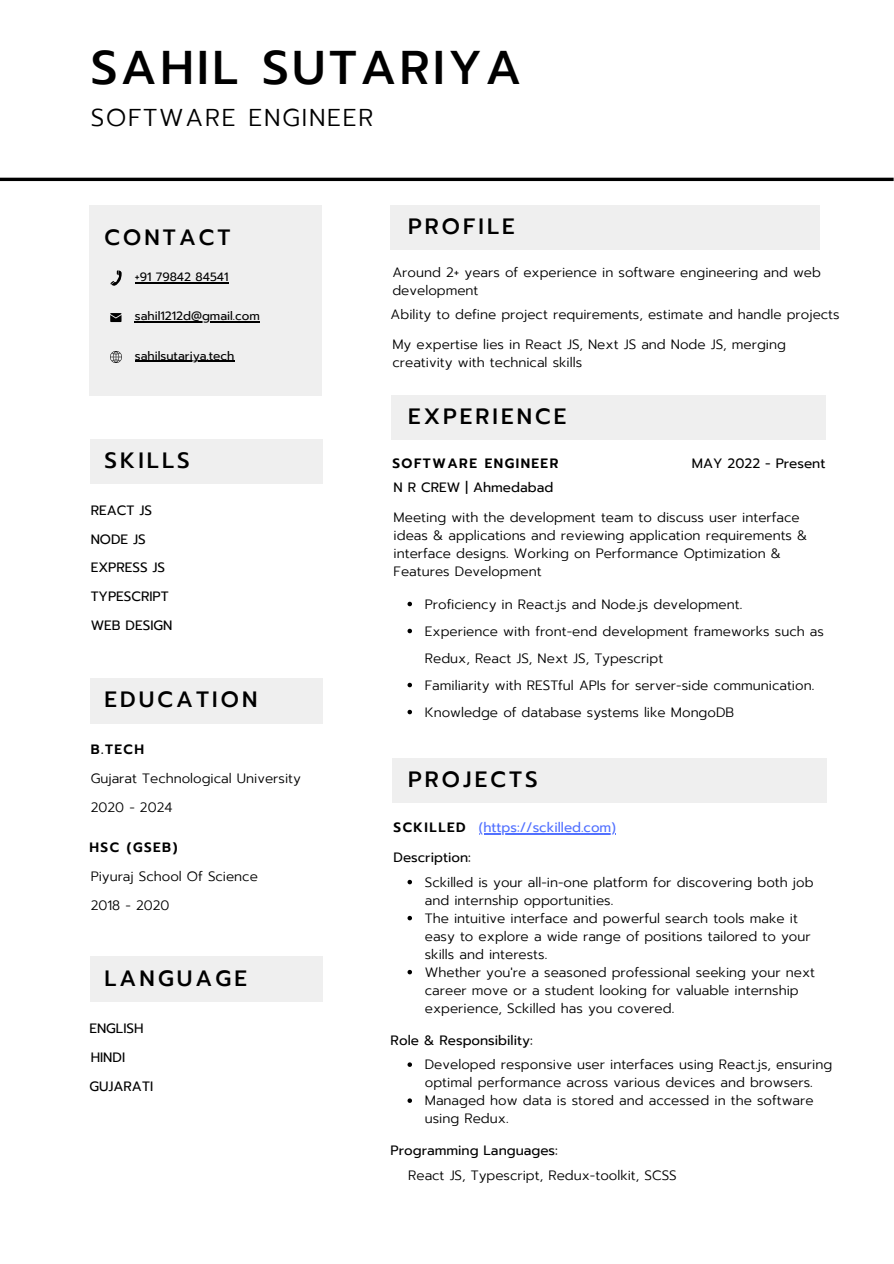
<style>
.page{position:relative;width:894px;height:1264px;background:#fff}
.page>*{position:absolute;margin:0;border:0;box-sizing:border-box;transform-origin:0 0}
.t1{font:500 47.1px "Prompt";letter-spacing:.075em;color:#000}
.t2{font:300 24.3px "Prompt";letter-spacing:.075em;color:#000}
.t3{font:500 22.05px "Prompt";letter-spacing:.14em;color:#000}
.t4{font:300 13.5px/18px "Prompt";color:#000}
.t5{font:13.5px "Prompt";color:#000}
.t6{font:600 13.5px "Prompt";letter-spacing:.11em;color:#000}
.t7{font:13.5px "Prompt";color:#5271ff}
.t8{font:12px "Prompt";color:#000}
</style>
<div class="page">
<hr style="left:0;top:178px;width:893px;height:3px;background:#000">
<div style="left:89px;top:205px;width:232px;height:191px;background:#efefef"></div>
<div style="left:91px;top:440px;width:231px;height:44px;background:#efefef"></div>
<div style="left:390px;top:205px;width:429px;height:45px;background:#efefef"></div>
<div style="left:390px;top:396px;width:435px;height:44px;background:#efefef"></div>
<div style="left:91px;top:678px;width:231px;height:45px;background:#efefef"></div>
<svg style="left:110px;top:270px;width:11px;height:16px"></svg>
<svg style="left:110px;top:313px;width:11px;height:9px"></svg>
<svg style="left:110px;top:351px;width:11px;height:11px"></svg>
<hr style="left:135px;top:282px;width:93px;height:1px;background:#000">
<hr style="left:135px;top:321px;width:125px;height:1px;background:#000">
<hr style="left:135px;top:361px;width:99px;height:1px;background:#000">
<svg style="left:407px;top:601px;width:5px;height:5px"></svg>
<svg style="left:407px;top:628px;width:5px;height:5px"></svg>
<svg style="left:407px;top:682px;width:5px;height:5px"></svg>
<svg style="left:407px;top:709px;width:5px;height:5px"></svg>
<div style="left:91px;top:956px;width:231px;height:45px;background:#efefef"></div>
<div style="left:392px;top:758px;width:435px;height:44px;background:#efefef"></div>
<hr style="left:479px;top:833px;width:136px;height:1px;background:#5271ff">
<svg style="left:407px;top:879px;width:5px;height:5px"></svg>
<svg style="left:407px;top:915px;width:5px;height:5px"></svg>
<svg style="left:407px;top:969px;width:5px;height:5px"></svg>
<svg style="left:407px;top:1062px;width:5px;height:4px"></svg>
<svg style="left:407px;top:1098px;width:5px;height:4px"></svg>
<h3 class="t1" style="left:91px;top:33px;width:432px">SAHIL SUTARIYA</h3>
<h2 class="t2" style="left:91px;top:100px;width:284px">SOFTWARE ENGINEER</h2>
<p class="t3" style="left:104px;top:220px;width:128px">CONTACT</p>
<p class="t8" style="left:135px;top:268px;width:95px">+91 79842 84541</p>
<h2 class="t8" style="left:135px;top:307px;width:126px">sahil1212d@gmail.com</h2>
<h5 class="t8" style="left:135px;top:347px;width:101px">sahilsutariya.tech</h5>
<p class="t3" style="left:104px;top:444px;width:87px">SKILLS</p>
<h5 class="t5" style="left:91px;top:500px;width:63px">REACT JS</h5>
<h5 class="t5" style="left:91px;top:529px;width:57px">NODE JS</h5>
<h2 class="t5" style="left:91px;top:557px;width:76px">EXPRESS JS</h2>
<h6 class="t5" style="left:91px;top:586px;width:79px">TYPESCRIPT</h6>
<h6 class="t5" style="left:91px;top:615px;width:83px">WEB DESIGN</h6>
<p class="t3" style="left:104px;top:683px;width:154px">EDUCATION</p>
<h6 class="t6" style="left:91px;top:739px;width:55px">B.TECH</h6>
<h6 class="t4" style="left:91px;top:769px;width:212px">Gujarat Technological University</h6>
<h6 class="t4" style="left:91px;top:798px;width:83px">2020 - 2024</h6>
<h4 class="t6" style="left:89px;top:837px;width:89px">HSC (GSEB)</h4>
<h6 class="t4" style="left:91px;top:867px;width:169px">Piyuraj School Of Science</h6>
<h5 class="t4" style="left:91px;top:896px;width:80px">2018 - 2020</h5>
<h6 class="t3" style="left:104px;top:961px;width:144px">LANGUAGE</h6>
<h2 class="t5" style="left:89px;top:1018px;width:56px">ENGLISH</h2>
<h5 class="t5" style="left:91px;top:1047px;width:36px">HINDI</h5>
<h5 class="t5" style="left:89px;top:1076px;width:65px">GUJARATI</h5>
<p class="t3" style="left:408px;top:210px;width:108px">PROFILE</p>
<h5 class="t4" style="left:392px;top:263px;width:430px">Around 2+ years of experience in software engineering and web development</h5>
<h5 class="t4" style="left:390px;top:305px;width:450px">Ability to define project requirements, estimate and handle projects</h5>
<p class="t4" style="left:392px;top:335px;width:395px">My expertise lies in React JS, Next JS and Node JS, merging creativity with technical skills</p>
<p class="t3" style="left:408px;top:400px;width:159px">EXPERIENCE</p>
<h6 class="t6" style="left:392px;top:453px;width:167px">SOFTWARE ENGINEER</h6>
<h2 class="t5" style="left:393px;top:477px;width:161px">N R CREW | Ahmedabad</h2>
<p class="t5" style="left:691px;top:453px;width:135px">MAY 2022 - Present</p>
<h2 class="t4" style="left:393px;top:508px;width:415px">Meeting with the development team to discuss user interface ideas &amp; applications and reviewing application requirements &amp; interface designs. Working on Performance Optimization &amp; Features Development</h2>
<h4 class="t4" style="left:424px;top:595px;width:319px">Proficiency in React.js and Node.js development.</h4>
<h6 class="t4" style="left:424px;top:617px;width:400px;line-height:27px">Experience with front-end development frameworks such as<br>Redux, React JS, Next JS, Typescript</h6>
<h6 class="t4" style="left:424px;top:676px;width:391px">Familiarity with RESTful APIs for server-side communication.</h6>
<h4 class="t4" style="left:424px;top:703px;width:311px">Knowledge of database systems like MongoDB</h4>
<p class="t3" style="left:408px;top:762px;width:131px">PROJECTS</p>
<p class="t6" style="left:393px;top:817px;width:73px">SCKILLED</p>
<p class="t7" style="left:479px;top:817px;width:138px">(https://sckilled.com)</p>
<h6 class="t5" style="left:393px;top:847px;width:79px">Description:</h6>
<h2 class="t4" style="left:424px;top:873px;width:390px">Sckilled is your all-in-one platform for discovering both job and internship opportunities.</h2>
<h4 class="t4" style="left:424px;top:909px;width:387px">The intuitive interface and powerful search tools make it easy to explore a wide range of positions tailored to your skills and interests.</h4>
<h6 class="t4" style="left:424px;top:963px;width:392px">Whether you're a seasoned professional seeking your next career move or a student looking for valuable internship experience, Sckilled has you covered.</h6>
<p class="t5" style="left:390px;top:1030px;width:144px">Role &amp; Responsibility:</p>
<p class="t4" style="left:424px;top:1055px;width:409px">Developed responsive user interfaces using React.js, ensuring optimal performance across various devices and browsers.</p>
<p class="t4" style="left:424px;top:1091px;width:390px">Managed how data is stored and accessed in the software using Redux.</p>
<h6 class="t5" style="left:390px;top:1140px;width:169px">Programming Languages:</h6>
<p class="t4" style="left:408px;top:1166px;width:270px">React JS, Typescript, Redux-toolkit, SCSS</p>
</div>
